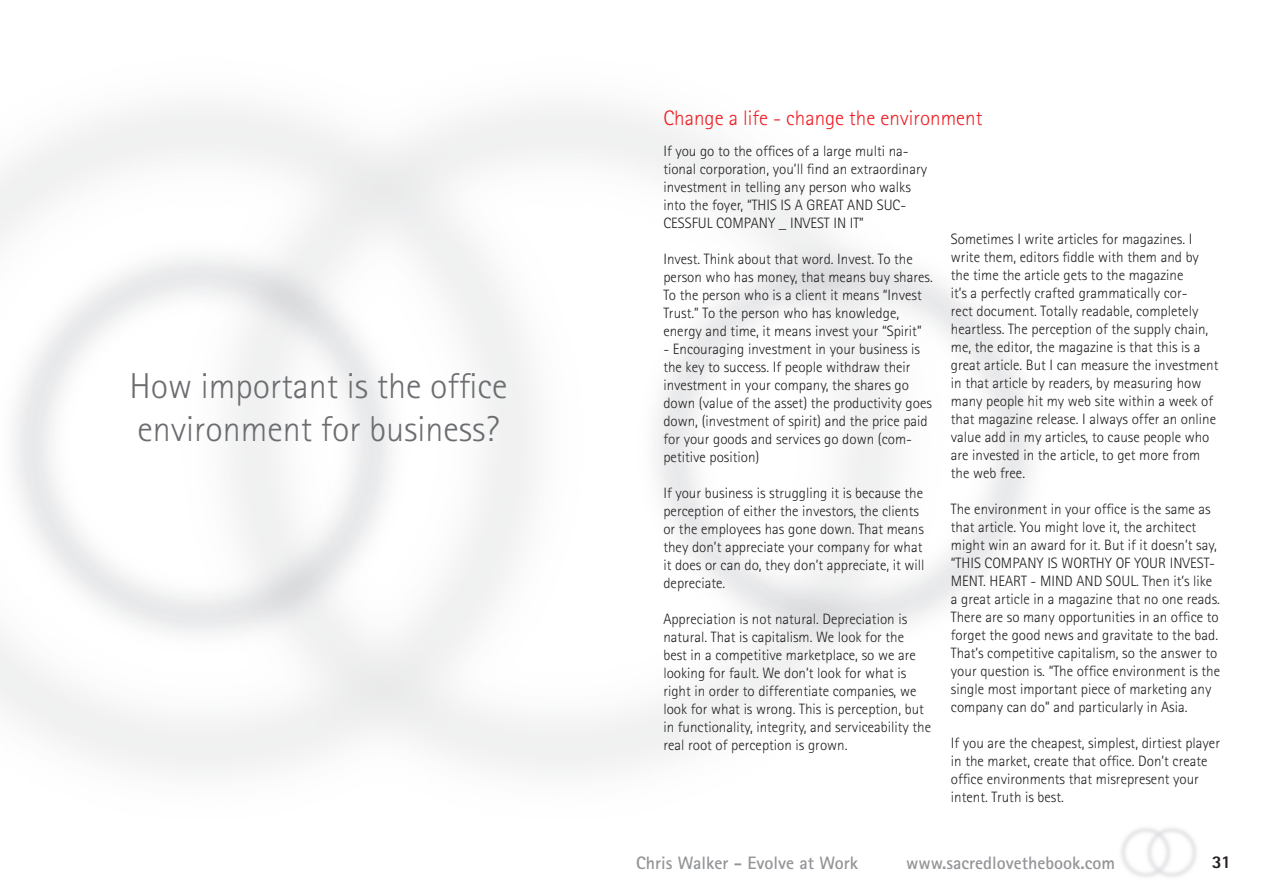
<style>
.page{position:relative;width:1263px;height:893px;background:#fff}
.page>*{position:absolute;margin:0;border:0;box-sizing:border-box;transform-origin:0 0}
.t1{font:300 36px/43.2px "Rotis Sans Serif";color:#6c6d70}
.t2{font:300 21px "Rotis Sans Serif";color:#ee1d23}
.t3{font:700 18px "Rotis Sans Serif";color:#939598}
.t4{font:800 18px "Rotis Sans Serif";color:#231f20}
.t5{font:300 15px/18px "Rotis Sans Serif";color:#231f20}
</style>
<div class="page">
<p class="t1" style="left:129px;top:364px;width:379px">How important is the office environment for business?</p>
<p class="t2" style="left:663px;top:106px;width:320px">Change a life - change the environment</p>
<p class="t5" style="left:663px;top:142px;width:265px">If you go to the offices of a large multi na&shy;tional corporation, you’ll find an extraordinary investment in telling any person who walks into the foyer, “THIS IS A GREAT AND SUC-CESSFUL COMPANY _ INVEST IN IT”</p>
<p class="t5" style="left:663px;top:250px;width:271px">Invest. Think about that word. Invest. To the person who has money, that means buy shares.<br>To the person who is a client it means “Invest Trust.” To the person who has knowledge, energy and time, it means invest your “Spirit”</p>
<p class="t5" style="left:663px;top:340px;width:270px">- Encouraging investment in your business is the key to success. If people withdraw their investment in your company, the shares go down (value of the asset) the productivity goes down, (investment of spirit) and the price paid for your goods and services go down (com&shy;petitive position)</p>
<p class="t5" style="left:663px;top:484px;width:263px">If your business is struggling it is because the perception of either the investors, the clients or the employees has gone down. That means they don’t appreciate your company for what it does or can do, they don’t appreciate, it will depreciate.</p>
<p class="t5" style="left:663px;top:610px;width:269px">Appreciation is not natural. Depreciation is natural. That is capitalism. We look for the best in a competitive marketplace, so we are looking for fault. We don’t look for what is right in order to differentiate companies, we look for what is wrong. This is perception, but in functionality, integrity, and serviceability the real root of perception is grown.</p>
<p class="t5" style="left:951px;top:230px;width:269px">Sometimes I write articles for magazines. I write them, editors fiddle with them and by the time the article gets to the magazine<br>it’s a perfectly crafted grammatically cor-<br>rect document. Totally readable, completely heartless. The perception of the supply chain, me, the editor, the magazine is that this is a great article. But I can measure the investment in that article by readers, by measuring how many people hit my web site within a week of that magazine release. I always offer an online value add in my articles, to cause people who are invested in the article, to get more from the web free.</p>
<p class="t5" style="left:951px;top:500px;width:271px">The environment in your office is the same as that article. You might love it, the architect might win an award for it. But if it doesn’t say, “THIS COMPANY IS WORTHY OF YOUR INVEST-MENT. HEART - MIND AND SOUL. Then it’s like a great article in a magazine that no one reads.<br>There are so many opportunities in an office to forget the good news and gravitate to the bad.<br>That’s competitive capitalism, so the answer to your question is. “The office environment is the single most important piece of marketing any company can do” and particularly in Asia.</p>
<p class="t5" style="left:951px;top:734px;width:271px">If you are the cheapest, simplest, dirtiest player in the market, create that office. Don’t create office environments that misrepresent your intent. Truth is best.</p>
<p class="t3" style="left:636px;top:851px;width:223px">Chris Walker - Evolve at Work</p>
<p class="t3" style="left:906px;top:851px;width:210px">www.sacredlovethebook.com</p>
<p class="t4" style="left:1212px;top:850px;width:9px">31</p>
</div>
